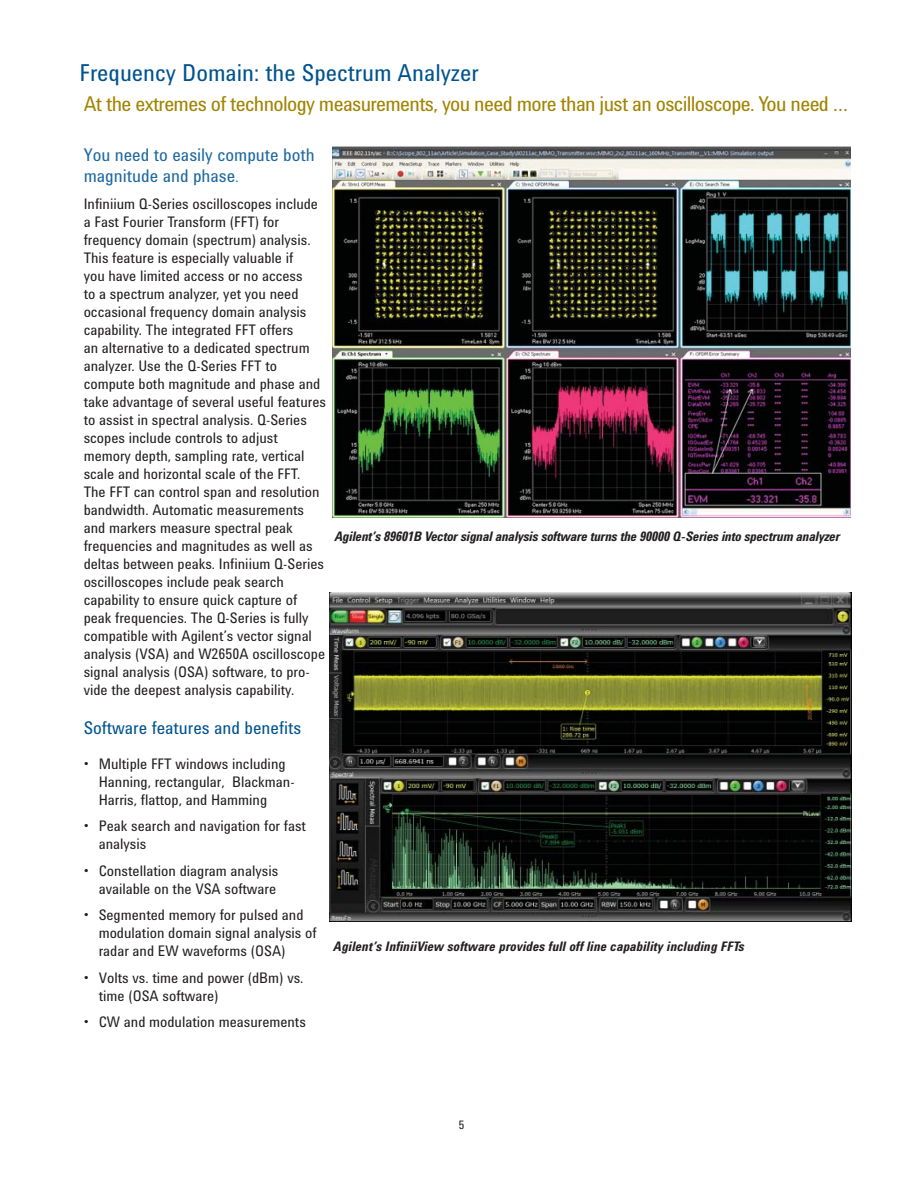
<style>
.page{position:relative;width:918px;height:1188px;background:#fff}
.page>*{position:absolute;margin:0;border:0;box-sizing:border-box;transform-origin:0 0}
.t1{font:24px "Agilent Condensed CFF";color:#00538e}
.t2{font:21px "Agilent Condensed CFF";letter-spacing:-.03em;color:#a18400}
.t3{font:18px/21px "Agilent Condensed CFF";color:#1e69a0}
.t4{font:18px "Agilent Condensed CFF";color:#00538e}
.t5{font:15px/18px "Agilent Condensed CFF";color:#231f20}
.t6{font:italic 700 13.5px "Agilent Condensed CFF";letter-spacing:-.02em;color:#231f20}
.t7{font:italic 700 13.5px "Agilent Condensed CFF";color:#231f20}
.t8{font:12px "Agilent Condensed CFF";color:#231f20}
.s1{font-size:15px}
</style>
<div class="page">
<img style="left:333px;top:146px;width:517px;height:371px">
<img style="left:330px;top:592px;width:521px;height:330px">
<h1 class="t1" style="left:79px;top:64px;width:401px">Frequency Domain: the Spectrum Analyzer</h1>
<h2 class="t2" style="left:84px;top:97px;width:766px">At the extremes of technology measurements, you need more than just an oscilloscope. You need …</h2>
<p class="t3" style="left:84px;top:147px;width:233px">You need to easily compute both magnitude and phase<span class="s1">.</span></p>
<p class="t5" style="left:84px;top:196px;width:244px">Infiniium Q-Series oscilloscopes include a Fast Fourier Transform (FFT) for frequency domain (spectrum) analysis.<br>This feature is especially valuable if<br>you have limited access or no access<br>to a spectrum analyzer, yet you need occasional frequency domain analysis capability. The integrated FFT offers<br>an alternative to a dedicated spectrum analyzer. Use the Q-Series FFT to compute both magnitude and phase and take advantage of several useful features to assist in spectral analysis. Q-Series scopes include controls to adjust memory depth, sampling rate, vertical scale and horizontal scale of the FFT.<br>The FFT can control span and resolution bandwidth. Automatic measurements and markers measure spectral peak frequencies and magnitudes as well as deltas between peaks. Infiniium Q-Series oscilloscopes include peak search capability to ensure quick capture of peak frequencies. The Q-Series is fully compatible with Agilent’s vector signal analysis (VSA) and W2650A oscilloscope signal analysis (OSA) software, to pro&shy;vide the deepest analysis capability.</p>
<p class="t4" style="left:84px;top:721px;width:219px">Software features and benefits</p>
<p class="t5" style="left:99px;top:756px;width:198px;text-indent:-15px">• Multiple FFT windows including<br>Hanning, rectangular, Blackman-<br>Harris, flattop, and Hamming</p>
<p class="t5" style="left:99px;top:819px;width:209px;text-indent:-15px">• Peak search and navigation for fast analysis</p>
<p class="t5" style="left:84px;top:863px;width:196px;text-align:right">• Constellation diagram analysis available on the VSA software</p>
<p class="t5" style="left:99px;top:908px;width:220px;text-indent:-15px">• Segmented memory for pulsed and modulation domain signal analysis of radar and EW waveforms (OSA)</p>
<p class="t5" style="left:99px;top:970px;width:206px;text-indent:-15px">• Volts vs. time and power (dBm) vs. time (OSA software)</p>
<p class="t5" style="left:84px;top:1015px;width:224px">• CW and modulation measurements</p>
<p class="t6" style="left:334px;top:531px;width:507px">Agilent’s 89601B Vector signal analysis software turns the 90000 Q-Series into spectrum analyzer</p>
<p class="t7" style="left:333px;top:941px;width:412px">Agilent’s InfiniiView software provides full off line capability including FFTs</p>
<p class="t8" style="left:459px;top:1120px;width:7px">5</p>
</div>
